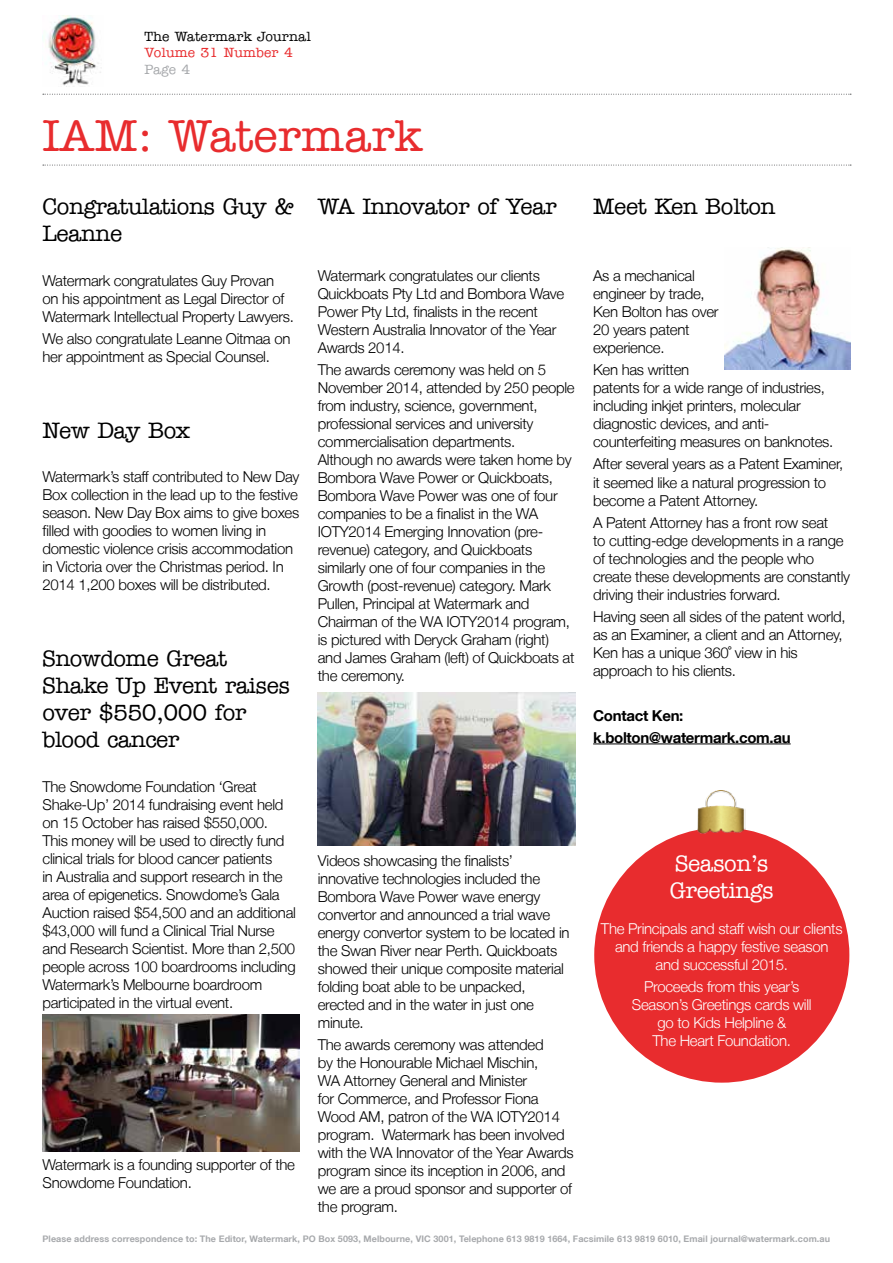
<style>
.page{position:relative;width:893px;height:1263px;background:#fff}
.page>*{position:absolute;margin:0;border:0;box-sizing:border-box;transform-origin:0 0}
.t1{font:500 45px "American Typewriter";color:#e82c2e}
.t2{font:500 22.5px/27px "American Typewriter";letter-spacing:-.02em;color:#000}
.t3{font:500 22.5px/27px "American Typewriter";letter-spacing:-.02em;color:#fff}
.t4{font:300 15px/18px "Helvetica Neue LT";letter-spacing:-.02em;color:#000}
.t5{font:300 15px/18px "Helvetica Neue LT";letter-spacing:-.02em;color:#fff;text-align:center}
.t6{font:700 15px/22.2px "Helvetica Neue LT";letter-spacing:-.02em;color:#000}
.t7{font:500 13.5px "American Typewriter";letter-spacing:.01em;color:#000}
.t8{font:500 13.5px "American Typewriter";letter-spacing:.01em;color:#e82c2e}
.t9{font:500 13.5px "American Typewriter";color:#a7a9ac}
.t10{font:700 9px "Helvetica Neue LT";letter-spacing:.01em;color:#a7a9ac}
</style>
<div class="page">
<svg style="left:43px;top:94px;width:808px;height:1px"></svg>
<img style="left:48px;top:15px;width:53px;height:71px">
<svg style="left:43px;top:165px;width:808px;height:1px"></svg>
<img style="left:43px;top:1015px;width:257px;height:137px">
<hr style="left:593px;top:743px;width:198px;height:1px;background:#000">
<img style="left:318px;top:693px;width:257px;height:153px">
<img style="left:724px;top:248px;width:126px;height:122px">
<div style="left:594px;top:827px;width:255px;height:256px;background:#e82c2e;border-radius:50%"></div>
<img style="left:698px;top:790px;width:47px;height:44px">
<p class="t7" style="left:145px;top:29px;width:168px">The Watermark Journal</p>
<p class="t8" style="left:145px;top:45px;width:150px">Volume 31 Number 4</p>
<p class="t9" style="left:145px;top:62px;width:47px">Page 4</p>
<h1 class="t1" style="left:43px;top:109px;width:382px">IAM: Watermark</h1>
<h2 class="t2" style="left:43px;top:193px;width:253px">Congratulations Guy &amp;<br>Leanne</h2>
<p class="t4" style="left:43px;top:271px;width:253px">Watermark congratulates Guy Provan<br>on his appointment as Legal Director of<br>Watermark Intellectual Property Lawyers.</p>
<p class="t4" style="left:43px;top:329px;width:249px">We also congratulate Leanne Oitmaa on her appointment as Special Counsel.</p>
<h2 class="t2" style="left:43px;top:417px;width:149px">New Day Box</h2>
<p class="t4" style="left:43px;top:468px;width:258px">Watermark’s staff contributed to New Day Box collection in the lead up to the festive season. New Day Box aims to give boxes filled with goodies to women living in domestic violence crisis accommodation in Victoria over the Christmas period. In 2014 1,200 boxes will be distributed.</p>
<h2 class="t2" style="left:43px;top:645px;width:249px">Snowdome Great<br>Shake Up Event raises over $550,000 for blood cancer</h2>
<p class="t4" style="left:43px;top:777px;width:255px">The Snowdome Foundation ‘Great Shake-Up’ 2014 fundraising event held on 15 October has raised $550,000.<br>This money will be used to directly fund clinical trials for blood cancer patients<br>in Australia and support research in the area of epigenetics. Snowdome’s Gala Auction raised $54,500 and an additional $43,000 will fund a Clinical Trial Nurse and Research Scientist. More than 2,500 people across 100 boardrooms including Watermark’s Melbourne boardroom participated in the virtual event.</p>
<p class="t4" style="left:43px;top:1155px;width:254px">Watermark is a founding supporter of the<br>Snowdome Foundation.</p>
<h2 class="t2" style="left:318px;top:193px;width:240px">WA Innovator of Year</h2>
<p class="t4" style="left:318px;top:266px;width:248px">Watermark congratulates our clients<br>Quickboats Pty Ltd and Bombora Wave<br>Power Pty Ltd, finalists in the recent<br>Western Australia Innovator of the Year<br>Awards 2014.</p>
<p class="t4" style="left:318px;top:361px;width:258px">The awards ceremony was held on 5<br>November 2014, attended by 250 people from industry, science, government, professional services and university commercialisation departments.<br>Although no awards were taken home by Bombora Wave Power or Quickboats, Bombora Wave Power was one of four companies to be a finalist in the WA IOTY2014 Emerging Innovation (pre&shy;revenue) category, and Quickboats similarly one of four companies in the Growth (post-revenue) category. Mark Pullen, Principal at Watermark and Chairman of the WA IOTY2014 program, is pictured with Deryck Graham (right) and James Graham (left) of Quickboats at the ceremony.</p>
<p class="t4" style="left:318px;top:851px;width:253px">Videos showcasing the finalists’ innovative technologies included the Bombora Wave Power wave energy convertor and announced a trial wave energy convertor system to be located in the Swan River near Perth. Quickboats showed their unique composite material folding boat able to be unpacked, erected and in the water in just one minute.</p>
<p class="t4" style="left:318px;top:1035px;width:257px">The awards ceremony was attended<br>by the Honourable Michael Mischin,<br>WA Attorney General and Minister<br>for Commerce, and Professor Fiona Wood AM, patron of the WA IOTY2014 program. Watermark has been involved with the WA Innovator of the Year Awards program since its inception in 2006, and we are a proud sponsor and supporter of the program.</p>
<h2 class="t2" style="left:593px;top:193px;width:184px">Meet Ken Bolton</h2>
<p class="t4" style="left:593px;top:266px;width:127px">As a mechanical engineer by trade,<br>Ken Bolton has over<br>20 years patent experience.</p>
<p class="t4" style="left:593px;top:361px;width:242px">Ken has written<br>patents for a wide range of industries, including inkjet printers, molecular diagnostic devices, and anti&shy;counterfeiting measures on banknotes.</p>
<p class="t4" style="left:593px;top:455px;width:252px">After several years as a Patent Examiner, it seemed like a natural progression to become a Patent Attorney.</p>
<p class="t4" style="left:593px;top:513px;width:258px">A Patent Attorney has a front row seat<br>to cutting-edge developments in a range of technologies and the people who create these developments are constantly driving their industries forward.</p>
<p class="t4" style="left:593px;top:607px;width:254px">Having seen all sides of the patent world, as an Examiner, a client and an Attorney, Ken has a unique 360˚ view in his approach to his clients.</p>
<p class="t6" style="left:593px;top:704px;width:199px">Contact Ken: k.bolton@watermark.com.au</p>
<h2 class="t3" style="left:670px;top:850px;width:105px">Season’s<br>Greetings</h2>
<p class="t5" style="left:601px;top:919px;width:243px">The Principals and staff wish our clients and friends a happy festive season<br>and successful 2015.</p>
<p class="t5" style="left:632px;top:977px;width:181px">Proceeds from this year’s<br>Season’s Greetings cards will go to Kids Helpline &amp;<br>The Heart Foundation.</p>
<p class="t10" style="left:43px;top:1233px;width:789px">Please address correspondence to: The Editor, Watermark, PO Box 5093, Melbourne, VIC 3001, Telephone 613 9819 1664, Facsimile 613 9819 6010, Email journal@watermark.com.au</p>
</div>
